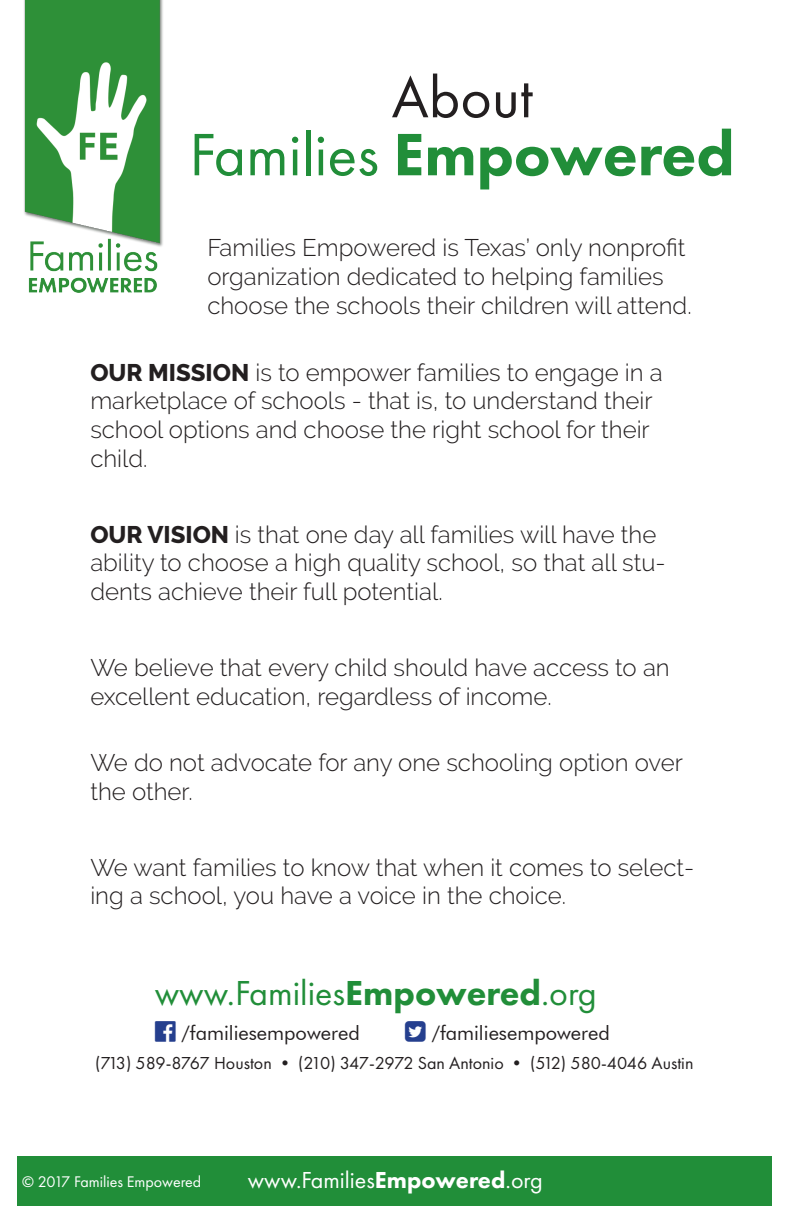
<style>
.page{position:relative;width:792px;height:1224px;background:#fff}
.page>*{position:absolute;margin:0;border:0;box-sizing:border-box;transform-origin:0 0}
.t1{font:62px "Futura PT";color:#218e39}
.t2{font:60px "Futura PT";color:#231f20}
.t3{font:36px "Futura PT";color:#218e39}
.t4{font:300 24px/28.8px "Raleway";color:#231f20}
.t5{font:24px "Futura PT";color:#fff}
.t6{font:20px "Futura BT";color:#231f20}
.t7{font:18px "Futura PT";color:#231f20}
.t8{font:16px "Futura PT";color:#fff}
.s1{font-weight:800}
.s2{font-weight:800;font-size:64px}
</style>
<div class="page">
<img style="left:24px;top:0;width:139px;height:293px">
<div style="left:17px;top:1156px;width:755px;height:49px;background:#218e39"></div>
<h2 class="t2" style="left:392px;top:62px;width:143px">About</h2>
<h1 class="t1" style="left:189px;top:118px;width:547px">Families <span class="s1">Empow</span><span class="s2">ered</span></h1>
<p class="t4" style="left:207px;top:233px;width:486px">Families Empowered is Texas’ only nonprofit organization dedicated to helping families choose the schools their children will attend.</p>
<p class="t4" style="left:90px;top:358px;width:574px"><span class="s1">OUR MISSION</span> is to empower families to engage in a marketplace of schools - that is, to understand their school options and choose the right school for their child.</p>
<p class="t4" style="left:90px;top:520px;width:577px"><span class="s1">OUR VISION</span> is that one day all families will have the ability to choose a high quality school, so that all stu&shy;dents achieve their full potential.</p>
<p class="t4" style="left:90px;top:653px;width:581px">We believe that every child should have access to an excellent education, regardless of income.</p>
<p class="t4" style="left:90px;top:748px;width:594px">We do not advocate for any one schooling option over the other.</p>
<p class="t4" style="left:90px;top:853px;width:605px">We want families to know that when it comes to select&shy;ing a school, you have a voice in the choice.</p>
<h3 class="t3" style="left:155px;top:971px;width:444px">www.Families<span class="s1">Empowered</span>.org</h3>
<p class="t6" style="left:182px;top:1021px;width:180px">/familiesempowered</p>
<p class="t6" style="left:432px;top:1021px;width:180px">/familiesempowered</p>
<p class="t7" style="left:95px;top:1052px;width:600px">(713) 589-8767 Houston • (210) 347-2972 San Antonio • (512) 580-4046 Austin</p>
<p class="t8" style="left:22px;top:1173px;width:181px">© 2017 Families Empowered</p>
<p class="t5" style="left:248px;top:1166px;width:296px">www.Families<span class="s1">Empowered</span>.org</p>
</div>
